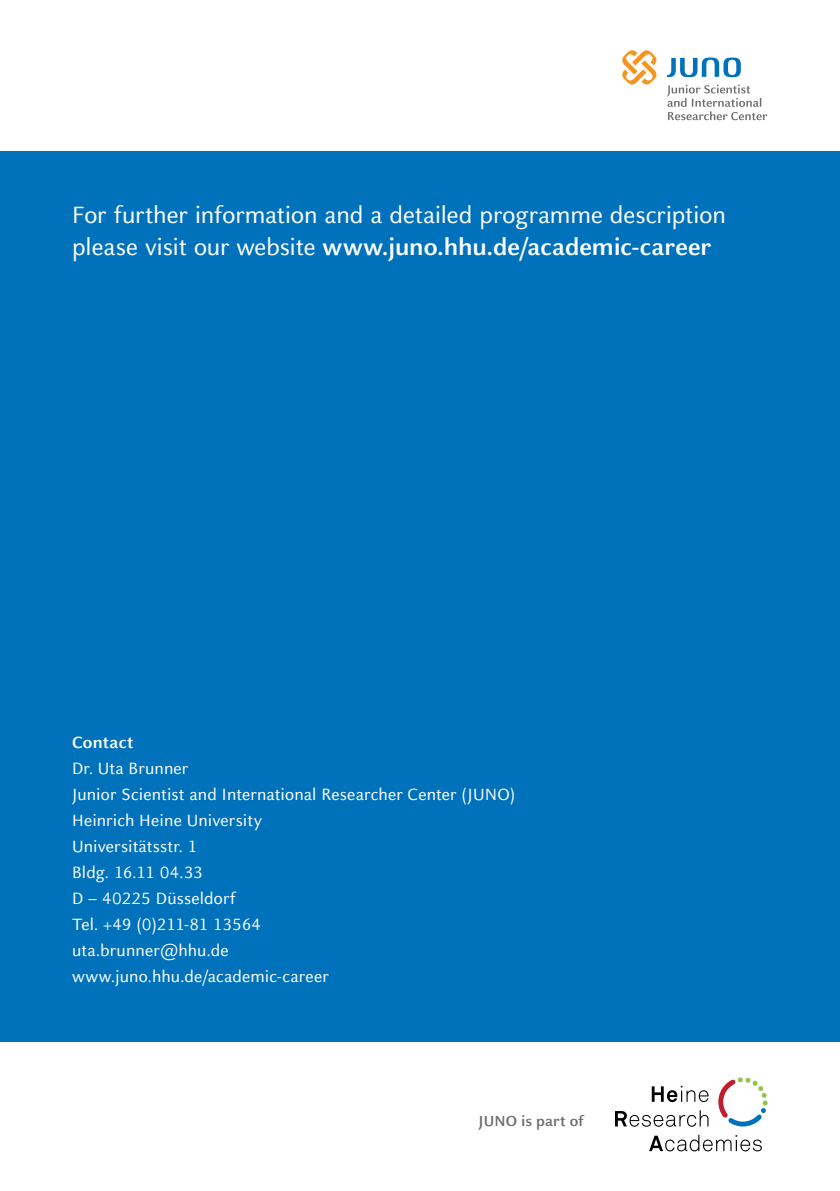
<style>
.page{position:relative;width:840px;height:1191px;background:#fff}
.page>*{position:absolute;margin:0;border:0;box-sizing:border-box;transform-origin:0 0}
.t1{font:26px/32px "HHU Celeste Sans";color:#fff}
.t2{font:18px/26px "HHU Celeste Sans";letter-spacing:.01em;color:#fff}
.t3{font:700 18px "HHU Celeste Sans";letter-spacing:.01em;color:#fff}
.t4{font:700 16px "HHU Celeste Sans";letter-spacing:.005em;color:#6d6e71}
.s1{font-weight:700}
</style>
<div class="page">
<div style="left:0;top:152px;width:839px;height:889px;background:#0072bc"></div>
<svg style="left:615px;top:1077px;width:152px;height:74px"></svg>
<svg style="left:667px;top:85px;width:99px;height:35px"></svg>
<svg style="left:667px;top:58px;width:73px;height:19px"></svg>
<svg style="left:622px;top:50px;width:34px;height:34px"></svg>
<h1 class="t1" style="left:72px;top:198px;width:655px">For further information and a detailed programme description please visit our website <span class="s1">www.juno.hhu.de/academic-career</span></h1>
<p class="t3" style="left:72px;top:731px;width:63px">Contact</p>
<p class="t2" style="left:72px;top:755px;width:444px">Dr. Uta Brunner<br>Junior Scientist and International Researcher Center (JUNO)<br>Heinrich Heine University<br>Universitätsstr. 1<br>Bldg. 16.11 04.33<br>D – 40225 Düsseldorf<br>Tel. +49 (0)211-81 13564<br>uta.brunner@hhu.de<br>www.juno.hhu.de/academic-career</p>
<p class="t4" style="left:478px;top:1111px;width:107px">JUNO is part of</p>
</div>
